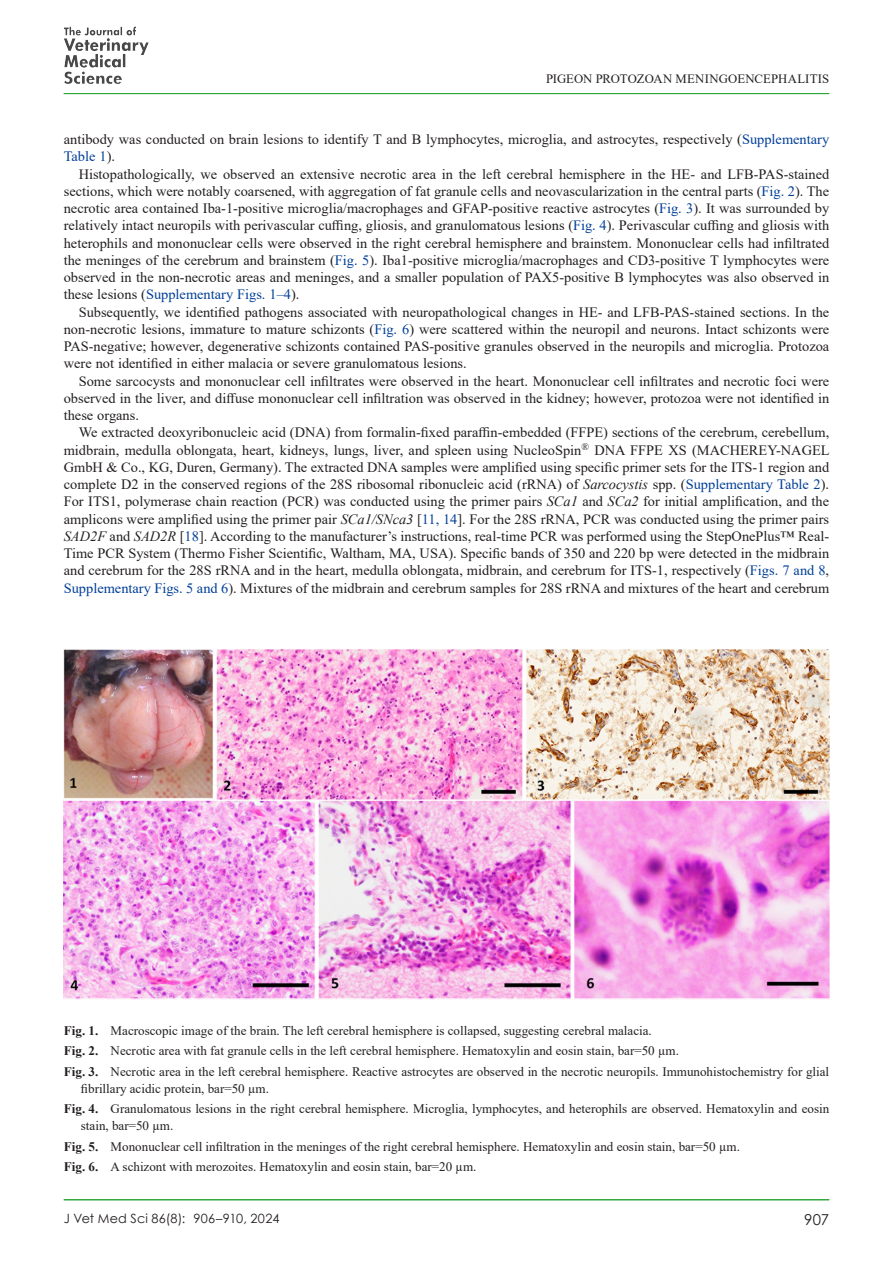
<style>
.page{position:relative;width:893px;height:1263px;background:#fff}
.page>*{position:absolute;margin:0;border:0;box-sizing:border-box;transform-origin:0 0}
.t1{font:15px "Century Gothic";color:#231f20}
.Paragraph{font:14.25px/17.2px "Times New Roman";color:#231f20;text-align:justify}
.Fig_Caption{font:13.05px/16.5px "Times New Roman";color:#231f20}
.Header_R_C{font:12.75px "Times New Roman";letter-spacing:.005em;color:#231f20}
.t2{font:12.75px "Century Gothic";letter-spacing:.015em;color:#231f20}
.s1{color:#003f98}
.s2{font-style:italic}
.s3{font-weight:700}
</style>
<div class="page">
<img style="left:64px;top:27px;width:74px;height:24px">
<hr style="left:64px;top:93px;width:765px;height:1px;background:#2aa738">
<hr style="left:64px;top:1199px;width:765px;height:1px;background:#2aa738">
<img style="left:64px;top:649px;width:765px;height:351px">
<p class="Header_R_C" style="left:546px;top:70px;width:285px">PIGEON PROTOZOAN MENINGOENCEPHALITIS</p>
<p class="Paragraph" style="left:64px;top:130px;width:767px">antibody was conducted on brain lesions to identify T and B lymphocytes, microglia, and astrocytes, respectively (<span class="s1">Supplementary<br>Table 1</span>).</p>
<p class="Paragraph" style="left:64px;top:165px;width:767px;text-indent:15px">Histopathologically, we observed an extensive necrotic area in the left cerebral hemisphere in the HE- and LFB-PAS-stained sections, which were notably coarsened, with aggregation of fat granule cells and neovascularization in the central parts (<span class="s1">Fig. 2</span>). The necrotic area contained Iba-1-positive microglia/macrophages and GFAP-positive reactive astrocytes (<span class="s1">Fig. 3</span>). It was surrounded by relatively intact neuropils with perivascular cuffing, gliosis, and granulomatous lesions (<span class="s1">Fig. 4</span>). Perivascular cuffing and gliosis with heterophils and mononuclear cells were observed in the right cerebral hemisphere and brainstem. Mononuclear cells had infiltrated the meninges of the cerebrum and brainstem (<span class="s1">Fig. 5</span>). Iba1-positive microglia/macrophages and CD3-positive T lymphocytes were observed in the non-necrotic areas and meninges, and a smaller population of PAX5-positive B lymphocytes was also observed in these lesions (<span class="s1">Supplementary Figs. 1–4</span>).</p>
<p class="Paragraph" style="left:64px;top:303px;width:767px;text-indent:15px">Subsequently, we identified pathogens associated with neuropathological changes in HE- and LFB-PAS-stained sections. In the non-necrotic lesions, immature to mature schizonts (<span class="s1">Fig. 6</span>) were scattered within the neuropil and neurons. Intact schizonts were PAS-negative; however, degenerative schizonts contained PAS-positive granules observed in the neuropils and microglia. Protozoa were not identified in either malacia or severe granulomatous lesions.</p>
<p class="Paragraph" style="left:64px;top:372px;width:767px;text-indent:15px">Some sarcocysts and mononuclear cell infiltrates were observed in the heart. Mononuclear cell infiltrates and necrotic foci were observed in the liver, and diffuse mononuclear cell infiltration was observed in the kidney; however, protozoa were not identified in these organs.</p>
<p class="Paragraph" style="left:64px;top:423px;width:767px;text-indent:15px">We extracted deoxyribonucleic acid (DNA) from formalin-fixed paraffin-embedded (FFPE) sections of the cerebrum, cerebellum, midbrain, medulla oblongata, heart, kidneys, lungs, liver, and spleen using NucleoSpin<sup>®</sup> DNA FFPE XS (MACHEREY-NAGEL GmbH &amp; Co., KG, Duren, Germany). The extracted DNA samples were amplified using specific primer sets for the ITS-1 region and complete D2 in the conserved regions of the 28S ribosomal ribonucleic acid (rRNA) of <span class="s2">Sarcocystis</span> spp. (<span class="s1">Supplementary Table 2</span>).<br>For ITS1, polymerase chain reaction (PCR) was conducted using the primer pairs <span class="s2">SCa1</span> and <span class="s2">SCa2</span> for initial amplification, and the amplicons were amplified using the primer pair <span class="s2">SCa1/SNca3</span> [<span class="s1">11, 14</span>]. For the 28S rRNA, PCR was conducted using the primer pairs <span class="s2">SAD2F</span> and <span class="s2">SAD2R</span> [<span class="s1">18</span>]. According to the manufacturer’s instructions, real-time PCR was performed using the StepOnePlus™ Real-Time PCR System (Thermo Fisher Scientific, Waltham, MA, USA). Specific bands of 350 and 220 bp were detected in the midbrain and cerebrum for the 28S rRNA and in the heart, medulla oblongata, midbrain, and cerebrum for ITS-1, respectively (<span class="s1">Figs. 7 and 8</span>, <span class="s1">Supplementary Figs. 5 and 6</span>). Mixtures of the midbrain and cerebrum samples for 28S rRNA and mixtures of the heart and cerebrum</p>
<p class="Fig_Caption" style="left:64px;top:1021px;width:589px"><span class="s3">Fig. 1.</span> Macroscopic image of the brain. The left cerebral hemisphere is collapsed, suggesting cerebral malacia.</p>
<p class="Fig_Caption" style="left:64px;top:1042px;width:617px"><span class="s3">Fig. 2.</span> Necrotic area with fat granule cells in the left cerebral hemisphere. Hematoxylin and eosin stain, bar=50 µm.</p>
<p class="Fig_Caption" style="left:81px;top:1063px;width:750px;text-indent:-17px"><span class="s3">Fig. 3.</span> Necrotic area in the left cerebral hemisphere. Reactive astrocytes are observed in the necrotic neuropils. Immunohistochemistry for glial fibrillary acidic protein, bar=50 µm.</p>
<p class="Fig_Caption" style="left:81px;top:1100px;width:750px;text-indent:-17px"><span class="s3">Fig. 4.</span> Granulomatous lesions in the right cerebral hemisphere. Microglia, lymphocytes, and heterophils are observed. Hematoxylin and eosin stain, bar=50 µm.</p>
<p class="Fig_Caption" style="left:64px;top:1137px;width:677px"><span class="s3">Fig. 5.</span> Mononuclear cell infiltration in the meninges of the right cerebral hemisphere. Hematoxylin and eosin stain, bar=50 µm.</p>
<p class="Fig_Caption" style="left:64px;top:1158px;width:414px"><span class="s3">Fig. 6.</span> A schizont with merozoites. Hematoxylin and eosin stain, bar=20 µm.</p>
<p class="t2" style="left:64px;top:1209px;width:123px">J Vet Med Sci 86(8):</p>
<p class="t2" style="left:193px;top:1209px;width:88px">906–910, 2024</p>
<p class="t1" style="left:804px;top:1209px;width:26px">907</p>
</div>
